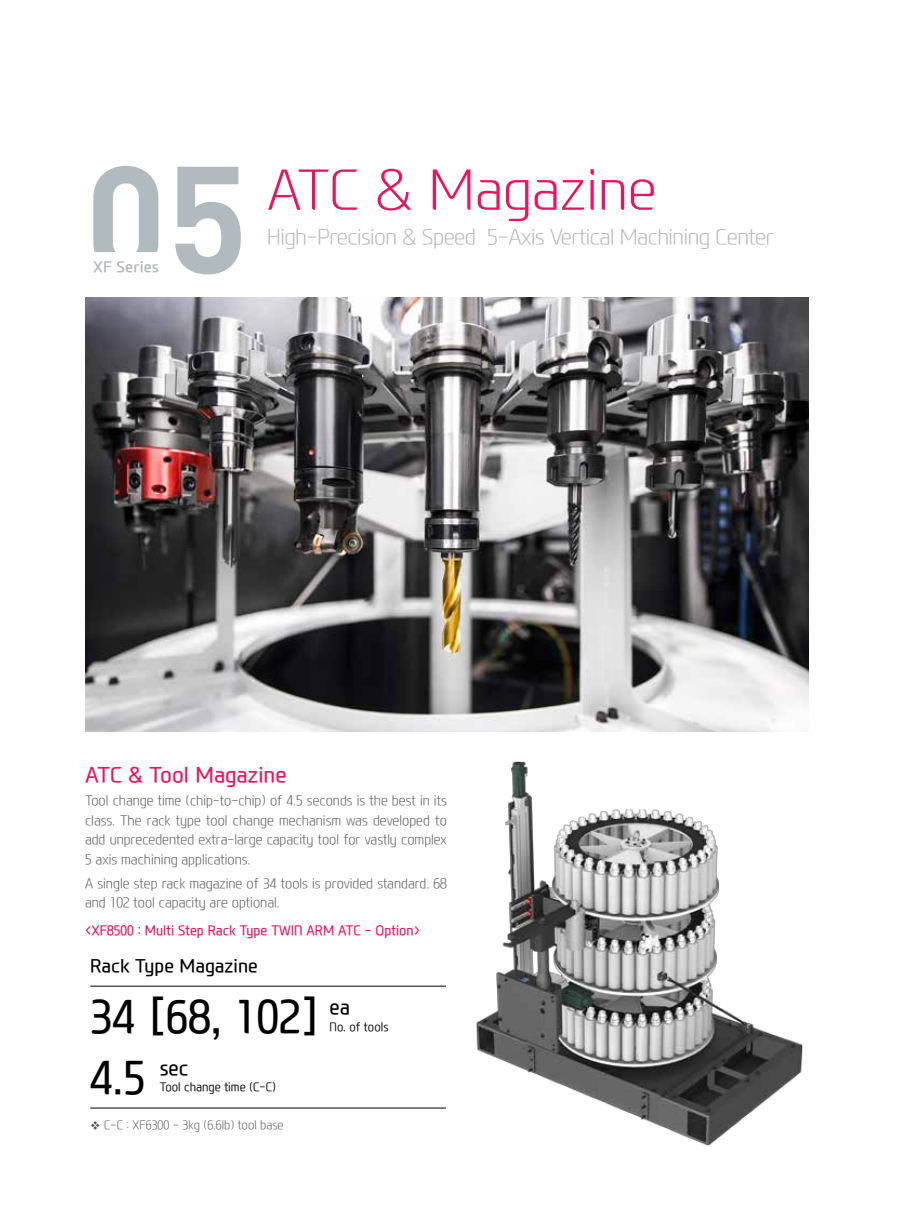
<style>
.page{position:relative;width:915px;height:1212px;background:#fff}
.page>*{position:absolute;margin:0;border:0;box-sizing:border-box;transform-origin:0 0}
.t1{font:700 150px "DIN";color:#b1babf}
.t2{font:300 54px "Modern H Eco";color:#ed145b}
.t3{font:500 45px "Modern H";color:#000;scale:.95 1}
.t4{font:300 21px "Modern H Eco";letter-spacing:-.025em;color:#b1babf}
.t5{font:500 21px "Modern H";color:#ed145b}
.t6{font:500 20.1px "Modern H";color:#000;scale:.95 1}
.t7{font:500 18px "Modern H";color:#000}
.t8{font:700 15px "Modern H";color:#b1babf}
.t9{font:300 13.5px/19.5px "Modern H Eco";color:#58595b;text-align:justify;scale:.95 1}
.t10{font:500 13.5px "Modern H";color:#ed145b;scale:.95 1}
.t11{font:300 12px "Modern H Eco";color:#58595b;scale:.95 1}
.t12{font:300 12px "Modern H";color:#000;scale:.95 1}
</style>
<div class="page">
<img style="left:85px;top:298px;width:723px;height:433px">
<hr style="left:90px;top:986px;width:356px;height:1px;background:#000">
<hr style="left:90px;top:1108px;width:356px;height:1px;background:#000">
<img style="left:476px;top:761px;width:327px;height:385px">
<h1 class="t1" style="left:85px;top:121px;width:164px">05</h1>
<p class="t8" style="left:93px;top:256px;width:67px">XF Series</p>
<h2 class="t2" style="left:267px;top:153px;width:391px">ATC &amp; Magazine</h2>
<h3 class="t4" style="left:267px;top:223px;width:508px">High-Precision &amp; Speed 5-Axis Vertical Machining Center</h3>
<h3 class="t5" style="left:85px;top:760px;width:203px">ATC &amp; Tool Magazine</h3>
<p class="t9" style="left:85px;top:791px;width:382px">Tool change time (chip-to-chip) of 4.5 seconds is the best in its class. The rack type tool change mechanism was developed to add unprecedented extra-large capacity tool for vastly complex 5 axis machining applications.</p>
<p class="t9" style="left:85px;top:873px;width:382px">A single step rack magazine of 34 tools is provided standard. 68 and 102 tool capacity are optional.</p>
<p class="t10" style="left:85px;top:921px;width:354px">&lt;XF8500 : Multi Step Rack Type TWIN ARM ATC - Option&gt;</p>
<h3 class="t7" style="left:90px;top:954px;width:169px">Rack Type Magazine</h3>
<h3 class="t3" style="left:90px;top:986px;width:243px">34 [68, 102]</h3>
<h3 class="t3" style="left:90px;top:1046px;width:60px">4.5</h3>
<h3 class="t6" style="left:160px;top:1054px;width:32px">sec</h3>
<p class="t12" style="left:160px;top:1079px;width:124px">Tool change time (C-C)</p>
<p class="t11" style="left:90px;top:1117px;width:205px">❖ C-C : XF6300 - 3kg (6.6lb) tool base</p>
<h3 class="t6" style="left:329px;top:993px;width:23px">ea</h3>
<p class="t12" style="left:329px;top:1018px;width:64px">No. of tools</p>
</div>
